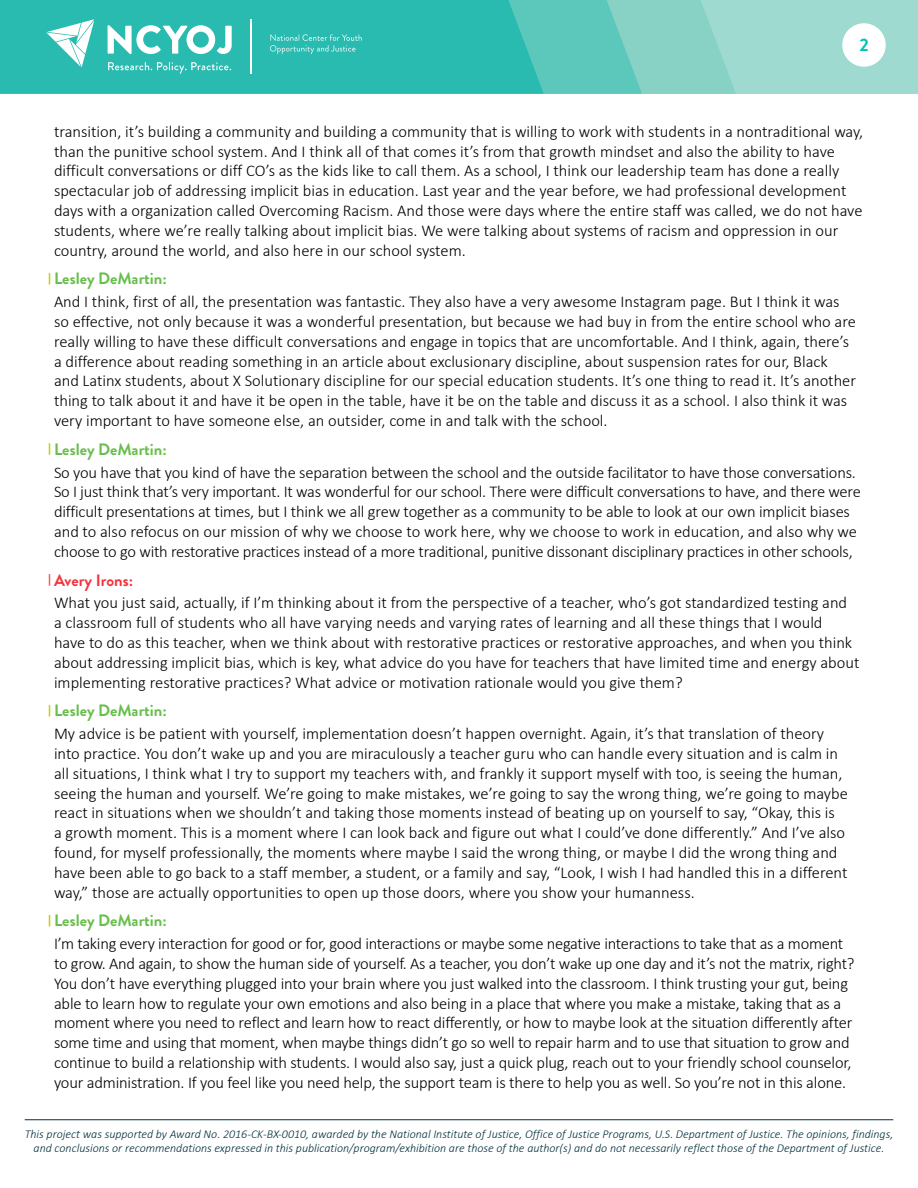
<style>
.page{position:relative;width:918px;height:1188px;background:#fff}
.page>*{position:absolute;margin:0;border:0;box-sizing:border-box;transform-origin:0 0}
.t1{font:700 18px "Brandon Grotesque";color:#00c3b4}
.t2{font:300 16.5px/19.8px "Calibri";color:#000}
.Speaker_3{font:700 16.5px "Brandon Grotesque";color:#68bf4b}
.Speaker_1{font:700 16.5px "Brandon Grotesque";color:#f33540}
.t3{font:italic 300 12px/14.4px "Calibri";color:#002f3b;text-align:center}
</style>
<div class="page">
<hr style="left:25px;top:1119px;width:868px;height:1px;background:#002f3b">
<div style="left:0;top:0;width:918px;height:94px;background:#9fdad1"></div>
<svg style="left:642px;top:0;width:94px;height:94px;fill:#87d1c5"></svg>
<svg style="left:544px;top:0;width:98px;height:94px;background:#63c8bc"></svg>
<div style="left:0;top:0;width:544px;height:94px;background:#29bbb0"></div>
<div style="left:842px;top:23px;width:44px;height:44px;background:#fff;border-radius:50%"></div>
<svg style="left:270px;top:34px;width:92px;height:20px;background:#44c3ba"></svg>
<hr style="left:250px;top:20px;width:2px;height:54px;background:#fff">
<svg style="left:46px;top:19px;width:48px;height:48px;background:#81d7d0"></svg>
<svg style="left:108px;top:62px;width:123px;height:12px"></svg>
<svg style="left:108px;top:25px;width:124px;height:29px;background:#8ddad4"></svg>
<svg style="left:49px;top:443px;width:1px;height:12px"></svg>
<svg style="left:49px;top:574px;width:1px;height:12px"></svg>
<p class="t1" style="left:859px;top:33px;width:11px">2</p>
<p class="t2" style="left:54px;top:121px;width:811px">transition, it’s building a community and building a community that is willing to work with students in a nontraditional way, than the punitive school system. And I think all of that comes it’s from that growth mindset and also the ability to have difficult conversations or diff CO’s as the kids like to call them. As a school, I think our leadership team has done a really spectacular job of addressing implicit bias in education. Last year and the year before, we had professional development days with a organization called Overcoming Racism. And those were days where the entire staff was called, we do not have students, where we’re really talking about implicit bias. We were talking about systems of racism and oppression in our country, around the world, and also here in our school system.</p>
<p class="Speaker_3" style="left:54px;top:267px;width:114px">Lesley DeMartin:</p>
<p class="t2" style="left:54px;top:292px;width:804px">And I think, first of all, the presentation was fantastic. They also have a very awesome Instagram page. But I think it was so effective, not only because it was a wonderful presentation, but because we had buy in from the entire school who are really willing to have these difficult conversations and engage in topics that are uncomfortable. And I think, again, there’s a difference about reading something in an article about exclusionary discipline, about suspension rates for our, Black and Latinx students, about X Solutionary discipline for our special education students. It’s one thing to read it. It’s another thing to talk about it and have it be open in the table, have it be on the table and discuss it as a school. I also think it was very important to have someone else, an outsider, come in and talk with the school.</p>
<p class="Speaker_3" style="left:54px;top:438px;width:114px">Lesley DeMartin:</p>
<p class="t2" style="left:54px;top:462px;width:808px">So you have that you kind of have the separation between the school and the outside facilitator to have those conversations.<br>So I just think that’s very important. It was wonderful for our school. There were difficult conversations to have, and there were difficult presentations at times, but I think we all grew together as a community to be able to look at our own implicit biases and to also refocus on our mission of why we choose to work here, why we choose to work in education, and also why we choose to go with restorative practices instead of a more traditional, punitive dissonant disciplinary practices in other schools,</p>
<p class="Speaker_1" style="left:54px;top:568px;width:81px">Avery Irons:</p>
<p class="t2" style="left:54px;top:593px;width:807px">What you just said, actually, if I’m thinking about it from the perspective of a teacher, who’s got standardized testing and<br>a classroom full of students who all have varying needs and varying rates of learning and all these things that I would<br>have to do as this teacher, when we think about with restorative practices or restorative approaches, and when you think about addressing implicit bias, which is key, what advice do you have for teachers that have limited time and energy about implementing restorative practices? What advice or motivation rationale would you give them?</p>
<p class="Speaker_3" style="left:54px;top:699px;width:114px">Lesley DeMartin:</p>
<p class="t2" style="left:54px;top:724px;width:795px">My advice is be patient with yourself, implementation doesn’t happen overnight. Again, it’s that translation of theory into practice. You don’t wake up and you are miraculously a teacher guru who can handle every situation and is calm in all situations, I think what I try to support my teachers with, and frankly it support myself with too, is seeing the human, seeing the human and yourself. We’re going to make mistakes, we’re going to say the wrong thing, we’re going to maybe react in situations when we shouldn’t and taking those moments instead of beating up on yourself to say, “Okay, this is<br>a growth moment. This is a moment where I can look back and figure out what I could’ve done differently.” And I’ve also found, for myself professionally, the moments where maybe I said the wrong thing, or maybe I did the wrong thing and have been able to go back to a staff member, a student, or a family and say, “Look, I wish I had handled this in a different way,” those are actually opportunities to open up those doors, where you show your humanness.</p>
<p class="Speaker_3" style="left:54px;top:909px;width:114px">Lesley DeMartin:</p>
<p class="t2" style="left:54px;top:934px;width:802px">I’m taking every interaction for good or for, good interactions or maybe some negative interactions to take that as a moment to grow. And again, to show the human side of yourself. As a teacher, you don’t wake up one day and it’s not the matrix, right?<br>You don’t have everything plugged into your brain where you just walked into the classroom. I think trusting your gut, being able to learn how to regulate your own emotions and also being in a place that where you make a mistake, taking that as a moment where you need to reflect and learn how to react differently, or how to maybe look at the situation differently after some time and using that moment, when maybe things didn’t go so well to repair harm and to use that situation to grow and continue to build a relationship with students. I would also say, just a quick plug, reach out to your friendly school counselor, your administration. If you feel like you need help, the support team is there to help you as well. So you’re not in this alone.</p>
<p class="t3" style="left:25px;top:1126px;width:870px">This project was supported by Award No. 2016-CK-BX-0010, awarded by the National Institute of Justice, Office of Justice Programs, U.S. Department of Justice. The opinions, findings, and conclusions or recommendations expressed in this publication/program/exhibition are those of the author(s) and do not necessarily reflect those of the Department of Justice.</p>
</div>
